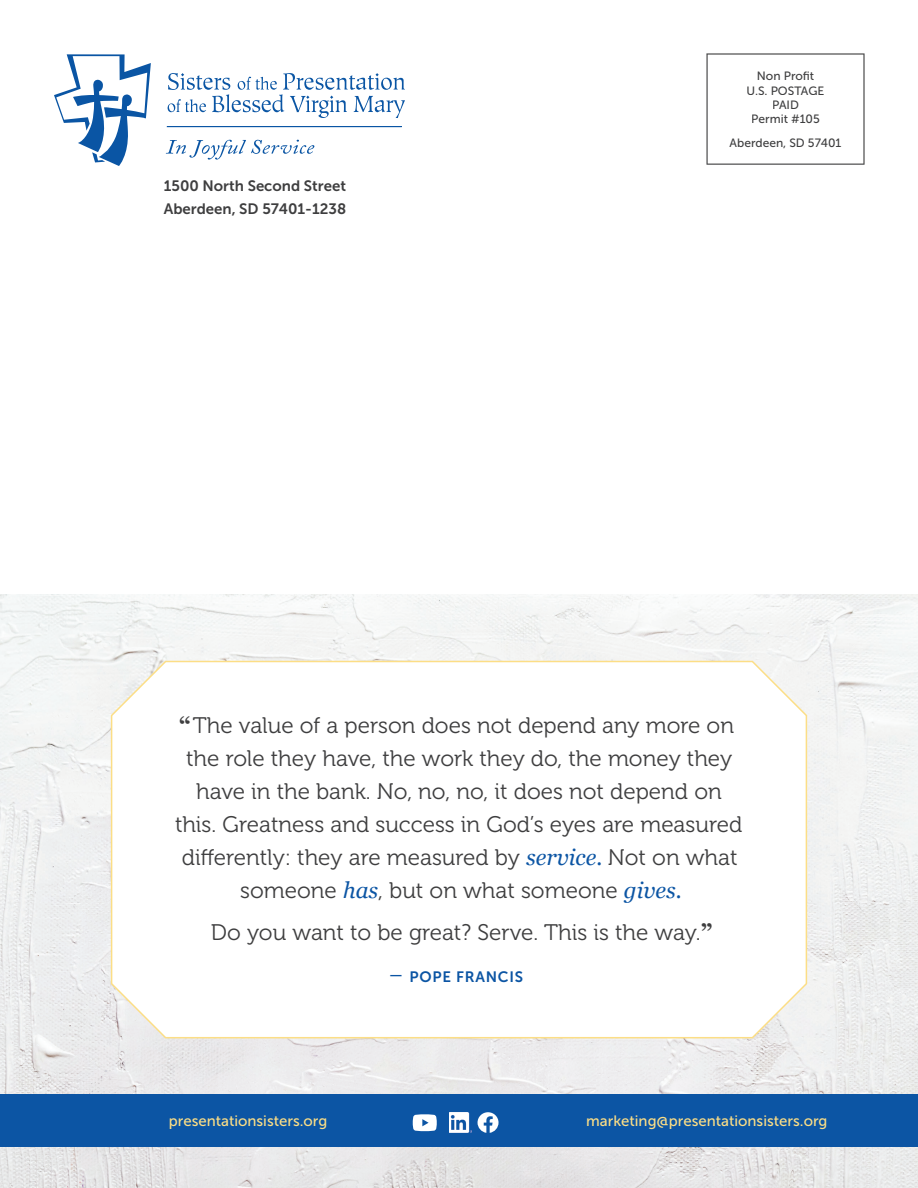
<style>
.page{position:relative;width:918px;height:1188px;background:#fff}
.page>*{position:absolute;margin:0;border:0;box-sizing:border-box;transform-origin:0 0}
.t1{font:22.5px/33px "Museo 300";color:#3e3e3f;text-align:center}
.t2{font:15px "Museo Sans 500";color:#fcde86}
.t3{font:15px/22.5px "Museo Sans 700";color:#3e3e3f}
.t4{font:15px "Museo Sans 700";letter-spacing:.05em;color:#0c55a4}
.t5{font:12px/14.4px "Museo Sans 500";color:#3e3e3f;text-align:center}
.s1{font-family:"Georgia";font-weight:700}
.s2{font-family:"Georgia";font-style:italic;color:#0c55a4}
.s3{font-family:"Museo 300";font-size:22.5px}
</style>
<div class="page">
<img style="left:0;top:594px;width:917px;height:594px">
<svg style="left:110px;top:659px;width:698px;height:380px"></svg>
<div style="left:0;top:1094px;width:918px;height:53px;background:#0c55a4"></div>
<svg style="left:413px;top:1114px;width:24px;height:17px"></svg>
<img style="left:449px;top:1113px;width:23px;height:19px">
<svg style="left:478px;top:1112px;width:21px;height:21px"></svg>
<svg style="left:166px;top:140px;width:148px;height:20px"></svg>
<hr style="left:167px;top:126px;width:235px;height:1px;background:#0a55a4">
<svg style="left:168px;top:73px;width:237px;height:45px"></svg>
<svg style="left:54px;top:55px;width:97px;height:111px"></svg>
<svg style="left:706px;top:53px;width:159px;height:112px"></svg>
<hr style="left:917px;top:243px;width:1px;height:945px;background:#0c55a4">
<img style="left:917px;top:259px;width:1px;height:665px">
<p class="t3" style="left:164px;top:175px;width:184px">1500 North Second Street<br>Aberdeen, SD 57401-1238</p>
<p class="t5" style="left:747px;top:69px;width:79px">Non Profit<br>U.S. POSTAGE<br>PAID<br>Permit #105</p>
<p class="t5" style="left:730px;top:136px;width:113px">Aberdeen, SD 57401</p>
<p class="t1" style="left:175px;top:709px;width:569px"><span class="s1">“</span>The value of a person does not depend any more on the role they have, the work they do, the money they have in the bank. No, no, no, it does not depend on this. Greatness and success in God’s eyes are measured differently: they are measured by <span class="s2">service.</span> Not on what someone <span class="s2">has</span>, but on what someone <span class="s2">gives.</span></p>
<p class="t1" style="left:211px;top:916px;width:503px">Do you want to be great? Serve. This is the way.<span class="s1">”</span></p>
<p class="t4" style="left:389px;top:968px;width:136px"><span class="s3">–</span> POPE FRANCIS</p>
<p class="t2" style="left:169px;top:1113px;width:160px">presentationsisters.org</p>
<p class="t2" style="left:586px;top:1113px;width:243px">marketing@presentationsisters.org</p>
</div>
